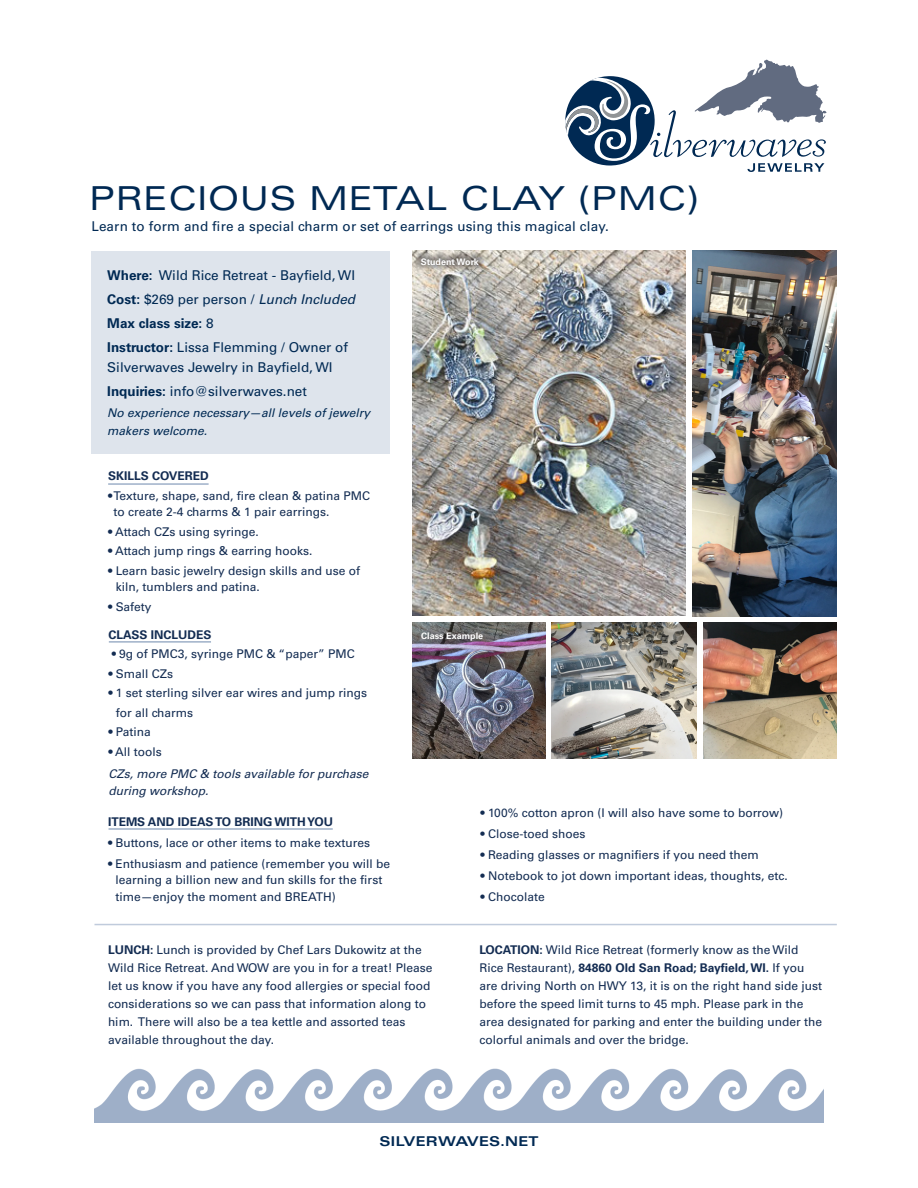
<style>
.page{position:relative;width:918px;height:1188px;background:#fff}
.page>*{position:absolute;margin:0;border:0;box-sizing:border-box;transform-origin:0 0}
.t1{font:expanded 33px "Univers";letter-spacing:.01em;color:#002953}
.t2{font:13.5px/19.5px "Univers";color:#002953}
.t3{font:700 expanded 13.5px "Univers";letter-spacing:.01em;color:#002953}
.t4{font:700 13.5px "Univers";color:#002953}
.t5{font:12px/18px "Univers";color:#132c52}
.t6{font:italic 12px/18px "Univers";color:#002953}
.t7{font:700 12px "Univers";color:#132c52}
.t8{font:italic 12px/16.5px "Univers";color:#132c52}
.t9{font:700 9px "Univers";color:#fff}
.s1{font-weight:700}
.s2{font-style:italic}
.s3{font-weight:400}
</style>
<div class="page">
<div style="left:91px;top:251px;width:298px;height:203px;background:#dee4ec"></div>
<img style="left:94px;top:1068px;width:730px;height:54px">
<hr style="left:94px;top:924px;width:743px;height:1px;background:#c0cbdc">
<svg style="left:565px;top:59px;width:262px;height:113px"></svg>
<hr style="left:108px;top:483px;width:101px;height:2px;background:#9eb0c8">
<hr style="left:109px;top:641px;width:102px;height:2px;background:#9eb0c8">
<hr style="left:109px;top:828px;width:224px;height:2px;background:#9eb0c8">
<img style="left:692px;top:251px;width:145px;height:365px">
<img style="left:413px;top:251px;width:273px;height:365px">
<img style="left:413px;top:623px;width:132px;height:136px">
<img style="left:551px;top:623px;width:146px;height:136px">
<img style="left:703px;top:623px;width:134px;height:136px">
<svg style="left:415px;top:252px;width:70px;height:19px"></svg>
<p class="t1" style="left:89px;top:178px;width:612px">PRECIOUS METAL CLAY (PMC)</p>
<p class="t2" style="left:92px;top:216px;width:519px">Learn to form and fire a special charm or set of earrings using this magical clay.</p>
<p class="t2" style="left:107px;top:266px;width:249px"><span class="s1">Where:</span> Wild Rice Retreat - Bayfield, WI</p>
<p class="t2" style="left:107px;top:290px;width:249px"><span class="s1">Cost:</span> $269 per person / <span class="s2">Lunch Included</span></p>
<p class="t4" style="left:107px;top:316px;width:108px">Max class size: <span class="s3">8</span></p>
<p class="t2" style="left:107px;top:338px;width:242px"><span class="s1">Instructor:</span> Lissa Flemming / Owner of<br>Silverwaves Jewelry in Bayfield, WI</p>
<p class="t2" style="left:107px;top:381px;width:201px"><span class="s1">Inquiries:</span> info@silverwaves.net</p>
<p class="t6" style="left:107px;top:404px;width:264px">No experience necessary—all levels of jewelry makers welcome.</p>
<p class="t7" style="left:108px;top:469px;width:102px">SKILLS COVERED</p>
<p class="t5" style="left:114px;top:487px;width:258px;line-height:16.5px;text-indent:-5px">• Texture, shape, sand, fire clean &amp; patina PMC to create 2-4 charms &amp; 1 pair earrings.</p>
<p class="t5" style="left:108px;top:523px;width:152px">• Attach CZs using syringe.</p>
<p class="t5" style="left:108px;top:542px;width:206px">• Attach jump rings &amp; earring hooks.</p>
<p class="t5" style="left:116px;top:562px;width:246px;line-height:16.5px;text-indent:-8px">• Learn basic jewelry design skills and use of kiln, tumblers and patina.</p>
<p class="t5" style="left:108px;top:598px;width:45px">• Safety</p>
<p class="t7" style="left:108px;top:627px;width:105px">CLASS INCLUDES</p>
<p class="t5" style="left:112px;top:645px;width:244px">• 9g of PMC3, syringe PMC &amp; “paper” PMC</p>
<p class="t5" style="left:108px;top:665px;width:66px">• Small CZs</p>
<p class="t5" style="left:116px;top:683px;width:253px;line-height:19.5px;text-indent:-8px">• 1 set sterling silver ear wires and jump rings for all charms</p>
<p class="t5" style="left:108px;top:723px;width:44px">• Patina</p>
<p class="t5" style="left:108px;top:743px;width:55px">• All tools</p>
<p class="t8" style="left:108px;top:766px;width:262px">CZs, more PMC &amp; tools available for purchase during workshop.</p>
<p class="t7" style="left:108px;top:815px;width:227px">ITEMS AND IDEAS TO BRING WITH YOU</p>
<p class="t5" style="left:108px;top:834px;width:264px">• Buttons, lace or other items to make textures</p>
<p class="t5" style="left:116px;top:855px;width:276px;line-height:16.5px;text-indent:-8px">• Enthusiasm and patience (remember you will be learning a billion new and fun skills for the first time—enjoy the moment and BREATH)</p>
<p class="t9" style="left:421px;top:257px;width:60px">Student Work</p>
<p class="t9" style="left:421px;top:630px;width:64px">Class Example</p>
<p class="t5" style="left:480px;top:804px;width:304px">• 100% cotton apron (I will also have some to borrow)</p>
<p class="t5" style="left:480px;top:825px;width:106px">• Close-toed shoes</p>
<p class="t5" style="left:480px;top:846px;width:280px">• Reading glasses or magnifiers if you need them</p>
<p class="t5" style="left:480px;top:867px;width:309px">• Notebook to jot down important ideas, thoughts, etc.</p>
<p class="t5" style="left:480px;top:888px;width:66px">• Chocolate</p>
<p class="t5" style="left:108px;top:941px;width:326px"><span class="s1">LUNCH:</span> Lunch is provided by Chef Lars Dukowitz at the Wild Rice Retreat. And WOW are you in for a treat! Please let us know if you have any food allergies or special food considerations so we can pass that information along to him. There will also be a tea kettle and assorted teas available throughout the day.</p>
<p class="t5" style="left:480px;top:941px;width:344px"><span class="s1">LOCATION:</span> Wild Rice Retreat (formerly know as the Wild Rice Restaurant), <span class="s1">84860 Old San Road; Bayfield, WI.</span> If you are driving North on HWY 13, it is on the right hand side just before the speed limit turns to 45 mph. Please park in the area designated for parking and enter the building under the colorful animals and over the bridge.</p>
<p class="t3" style="left:379px;top:1134px;width:161px">SILVERWAVES.NET</p>
</div>
